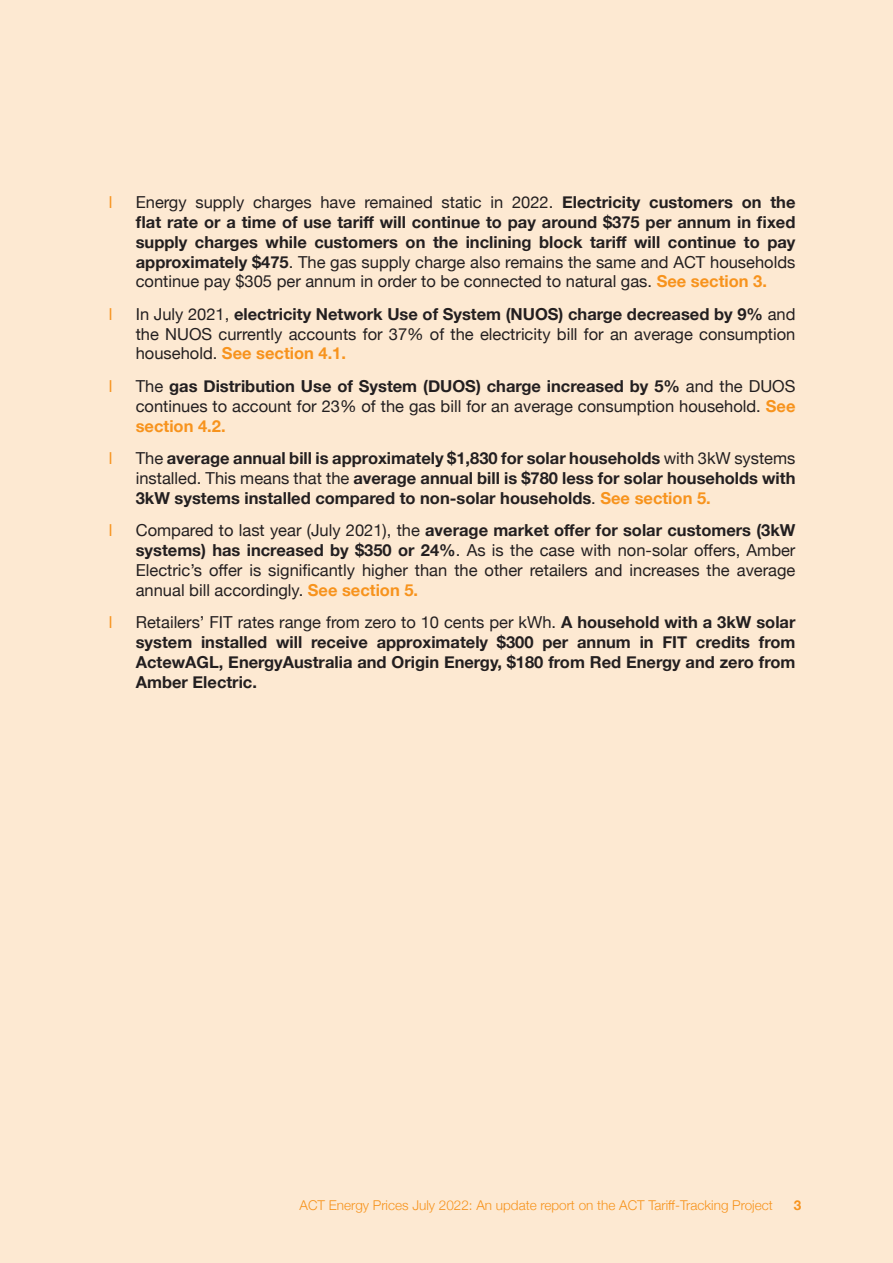
<style>
.page{position:relative;width:893px;height:1263px;background:#fde9d2}
.page>*{position:absolute;margin:0;border:0;box-sizing:border-box;transform-origin:0 0}
.t1{font:700 16.5px/19.8px "Helvetica Neue";color:#231f20;text-align:justify}
.t2{font:16.5px/19.8px "Helvetica Neue";color:#231f20;text-align:justify}
.t3{font:16.5px "Helvetica Neue";color:#f7931d}
.t4{font:300 13.5px "Helvetica Neue";color:#f7931d}
.t5{font:700 13.5px "Helvetica Neue";color:#f7931d}
.s1{font-weight:400}
.s2{color:#f7931d}
.s3{font-weight:700}
.s4{font-weight:700;color:#f7931d}
</style>
<div class="page">
<p class="t3" style="left:109px;top:190px;width:3px">S</p>
<p class="t1" style="left:136px;top:193px;width:661px"><span class="s1">Energy supply charges have remained static in 2022.</span> Electricity customers on the flat rate or a time of use tariff will continue to pay around $375 per annum in fixed supply charges while customers on the inclining block tariff will continue to pay approximately $475<span class="s1">. The gas supply charge also remains the same and ACT households continue pay $305 per annum in order to be connected to natural gas.</span> <span class="s2">See section 3.</span></p>
<p class="t3" style="left:109px;top:302px;width:3px">S</p>
<p class="t2" style="left:136px;top:305px;width:661px">In July 2021, <span class="s3">electricity Network Use of System (NUOS) charge decreased by 9%</span> and the NUOS currently accounts for 37% of the electricity bill for an average consumption household. <span class="s4">See section 4.1.</span></p>
<p class="t3" style="left:109px;top:374px;width:3px">S</p>
<p class="t2" style="left:136px;top:377px;width:661px">The <span class="s3">gas Distribution Use of System (DUOS) charge increased by 5%</span> and the DUOS continues to account for 23% of the gas bill for an average consumption household. <span class="s4">See section 4.2.</span></p>
<p class="t3" style="left:109px;top:446px;width:3px">S</p>
<p class="t1" style="left:136px;top:449px;width:661px"><span class="s1">The</span> average annual bill is approximately $1,830 for solar households <span class="s1">with 3kW systems installed. This means that the</span> average annual bill is $780 less for solar households with 3kW systems installed compared to non-solar households<span class="s1">.</span> <span class="s2">See section 5.</span></p>
<p class="t3" style="left:109px;top:519px;width:3px">S</p>
<p class="t2" style="left:136px;top:521px;width:661px">Compared to last year (July 2021), the <span class="s3">average market offer for solar customers (3kW systems) has increased by $350 or 24%</span>. As is the case with non-solar offers, Amber Electric’s offer is significantly higher than the other retailers and increases the average annual bill accordingly. <span class="s4">See section 5.</span></p>
<p class="t3" style="left:109px;top:610px;width:3px">S</p>
<p class="t1" style="left:136px;top:613px;width:661px"><span class="s1">Retailers’ FIT rates range from zero to 10 cents per kWh.</span> A household with a 3kW solar system installed will receive approximately $300 per annum in FIT credits from ActewAGL, EnergyAustralia and Origin Energy, $180 from Red Energy and zero from Amber Electric.</p>
<p class="t4" style="left:300px;top:1194px;width:475px">ACT Energy Prices July 2022: An update report on the ACT Tariff-Tracking Project</p>
<p class="t5" style="left:794px;top:1194px;width:9px">3</p>
</div>
